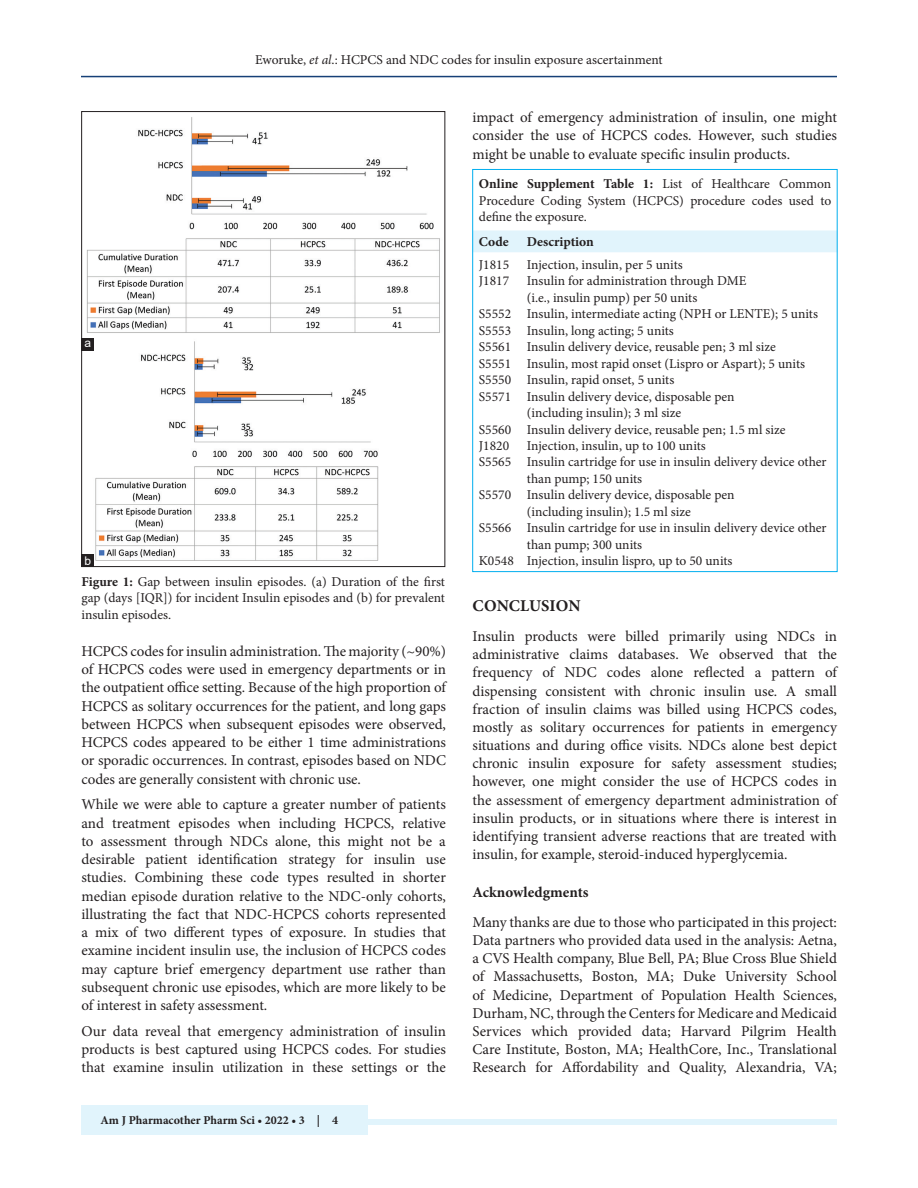
<style>
.page{position:relative;width:918px;height:1188px;background:#fff}
.page>*{position:absolute;margin:0;border:0;box-sizing:border-box;transform-origin:0 0}
.t1{font:700 16.5px "Minion Pro";color:#231f20}
.TX{font:15px/18.1px "Minion Pro";color:#231f20;text-align:justify}
.TX_No_After_Space{font:15px "Minion Pro";letter-spacing:-.005em;color:#231f20}
.t2{font:700 15px "Minion Pro";color:#231f20}
.FGC{font:13.5px/16.5px "Minion Pro";color:#231f20;text-align:justify}
.t3{font:700 13.5px "Minion Pro";color:#231f20}
.t4{font:700 12px "Minion Pro";color:#231f20}
.LABEL{font:12px "Arial";color:#fff}
.s1{font-style:italic}
.s2{font-weight:700}
</style>
<div class="page">
<hr style="left:81px;top:76px;width:756px;height:1px;background:#164077">
<div style="left:81px;top:1119px;width:756px;height:6px;background:#e1f4fc"></div>
<div style="left:81px;top:1105px;width:286px;height:30px;background:#e1f4fc"></div>
<div style="left:474px;top:230px;width:361px;height:22px;background:#e1f4fc"></div>
<div style="left:472px;top:169px;width:365px;height:403px;border:1px solid #00aeef"></div>
<img style="left:86px;top:117px;width:354px;height:444px">
<div style="left:81px;top:554px;width:13px;height:13px;background:#231f20"></div>
<div style="left:81px;top:338px;width:13px;height:13px;background:#231f20"></div>
<p class="FGC" style="left:255px;top:51px;width:409px">Eworuke, <span class="s1">et al</span>.: HCPCS and NDC codes for insulin exposure ascertainment</p>
<p class="LABEL" style="left:84px;top:335px;width:8px">a</p>
<p class="LABEL" style="left:84px;top:552px;width:8px">b</p>
<p class="FGC" style="left:81px;top:573px;width:365px"><span class="s2">Figure 1:</span> Gap between insulin episodes. (a) Duration of the first gap (days [IQR]) for incident Insulin episodes and (b) for prevalent insulin episodes.</p>
<p class="TX" style="left:81px;top:642px;width:366px">HCPCS codes for insulin administration. The majority (~90%) of HCPCS codes were used in emergency departments or in the outpatient office setting. Because of the high proportion of HCPCS as solitary occurrences for the patient, and long gaps between HCPCS when subsequent episodes were observed, HCPCS codes appeared to be either 1 time administrations or sporadic occurrences. In contrast, episodes based on NDC codes are generally consistent with chronic use.</p>
<p class="TX" style="left:81px;top:795px;width:366px">While we were able to capture a greater number of patients and treatment episodes when including HCPCS, relative to assessment through NDCs alone, this might not be a desirable patient identification strategy for insulin use studies. Combining these code types resulted in shorter median episode duration relative to the NDC-only cohorts, illustrating the fact that NDC-HCPCS cohorts represented a mix of two different types of exposure. In studies that examine incident insulin use, the inclusion of HCPCS codes may capture brief emergency department use rather than subsequent chronic use episodes, which are more likely to be of interest in safety assessment.</p>
<p class="TX" style="left:81px;top:1022px;width:366px">Our data reveal that emergency administration of insulin products is best captured using HCPCS codes. For studies that examine insulin utilization in these settings or the</p>
<p class="t4" style="left:100px;top:1112px;width:239px">Am J Pharmacother Pharm Sci • 2022 • 3 | 4</p>
<p class="TX" style="left:472px;top:108px;width:366px">impact of emergency administration of insulin, one might consider the use of HCPCS codes. However, such studies might be unable to evaluate specific insulin products.</p>
<p class="FGC" style="left:479px;top:176px;width:354px"><span class="s2">Online Supplement Table 1:</span> List of Healthcare Common Procedure Coding System (HCPCS) procedure codes used to define the exposure.</p>
<p class="t3" style="left:479px;top:232px;width:31px">Code</p>
<p class="t3" style="left:527px;top:232px;width:69px">Description</p>
<p class="FGC" style="left:479px;top:256px;width:32px">J1815</p>
<p class="FGC" style="left:527px;top:256px;width:157px">Injection, insulin, per 5 units</p>
<p class="FGC" style="left:479px;top:273px;width:32px">J1817</p>
<p class="FGC" style="left:527px;top:273px;width:221px">Insulin for administration through DME</p>
<p class="FGC" style="left:527px;top:289px;width:172px">(i.e., insulin pump) per 50 units</p>
<p class="FGC" style="left:479px;top:306px;width:341px">S5552 Insulin, intermediate acting (NPH or LENTE); 5 units</p>
<p class="FGC" style="left:479px;top:322px;width:197px">S5553 Insulin, long acting; 5 units</p>
<p class="FGC" style="left:479px;top:339px;width:299px">S5561 Insulin delivery device, reusable pen; 3 ml size</p>
<p class="FGC" style="left:479px;top:355px;width:328px">S5551 Insulin, most rapid onset (Lispro or Aspart); 5 units</p>
<p class="FGC" style="left:479px;top:372px;width:197px">S5550 Insulin, rapid onset, 5 units</p>
<p class="FGC" style="left:479px;top:388px;width:257px">S5571 Insulin delivery device, disposable pen</p>
<p class="FGC" style="left:527px;top:405px;width:156px">(including insulin); 3 ml size</p>
<p class="FGC" style="left:479px;top:421px;width:308px">S5560 Insulin delivery device, reusable pen; 1.5 ml size</p>
<p class="FGC" style="left:479px;top:437px;width:32px">J1820</p>
<p class="FGC" style="left:527px;top:437px;width:180px">Injection, insulin, up to 100 units</p>
<p class="FGC" style="left:479px;top:454px;width:349px">S5565 Insulin cartridge for use in insulin delivery device other</p>
<p class="FGC" style="left:527px;top:470px;width:117px">than pump; 150 units</p>
<p class="FGC" style="left:479px;top:487px;width:257px">S5570 Insulin delivery device, disposable pen</p>
<p class="FGC" style="left:527px;top:503px;width:166px">(including insulin); 1.5 ml size</p>
<p class="FGC" style="left:479px;top:520px;width:349px">S5566 Insulin cartridge for use in insulin delivery device other</p>
<p class="FGC" style="left:527px;top:536px;width:117px">than pump; 300 units</p>
<p class="FGC" style="left:479px;top:553px;width:255px">K0548 Injection, insulin lispro, up to 50 units</p>
<h1 class="t1" style="left:473px;top:594px;width:109px">CONCLUSION</h1>
<p class="TX" style="left:472px;top:627px;width:366px">Insulin products were billed primarily using NDCs in administrative claims databases. We observed that the frequency of NDC codes alone reflected a pattern of dispensing consistent with chronic insulin use. A small fraction of insulin claims was billed using HCPCS codes, mostly as solitary occurrences for patients in emergency situations and during office visits. NDCs alone best depict chronic insulin exposure for safety assessment studies; however, one might consider the use of HCPCS codes in the assessment of emergency department administration of insulin products, or in situations where there is interest in identifying transient adverse reactions that are treated with insulin, for example, steroid-induced hyperglycemia.</p>
<h2 class="t2" style="left:472px;top:881px;width:118px">Acknowledgments</h2>
<p class="TX_No_After_Space" style="left:472px;top:912px;width:366px">Many thanks are due to those who participated in this project:</p>
<p class="TX" style="left:472px;top:931px;width:366px">Data partners who provided data used in the analysis: Aetna, a CVS Health company, Blue Bell, PA; Blue Cross Blue Shield of Massachusetts, Boston, MA; Duke University School of Medicine, Department of Population Health Sciences, Durham, NC, through the Centers for Medicare and Medicaid Services which provided data; Harvard Pilgrim Health Care Institute, Boston, MA; HealthCore, Inc., Translational Research for Affordability and Quality, Alexandria, VA;</p>
</div>
